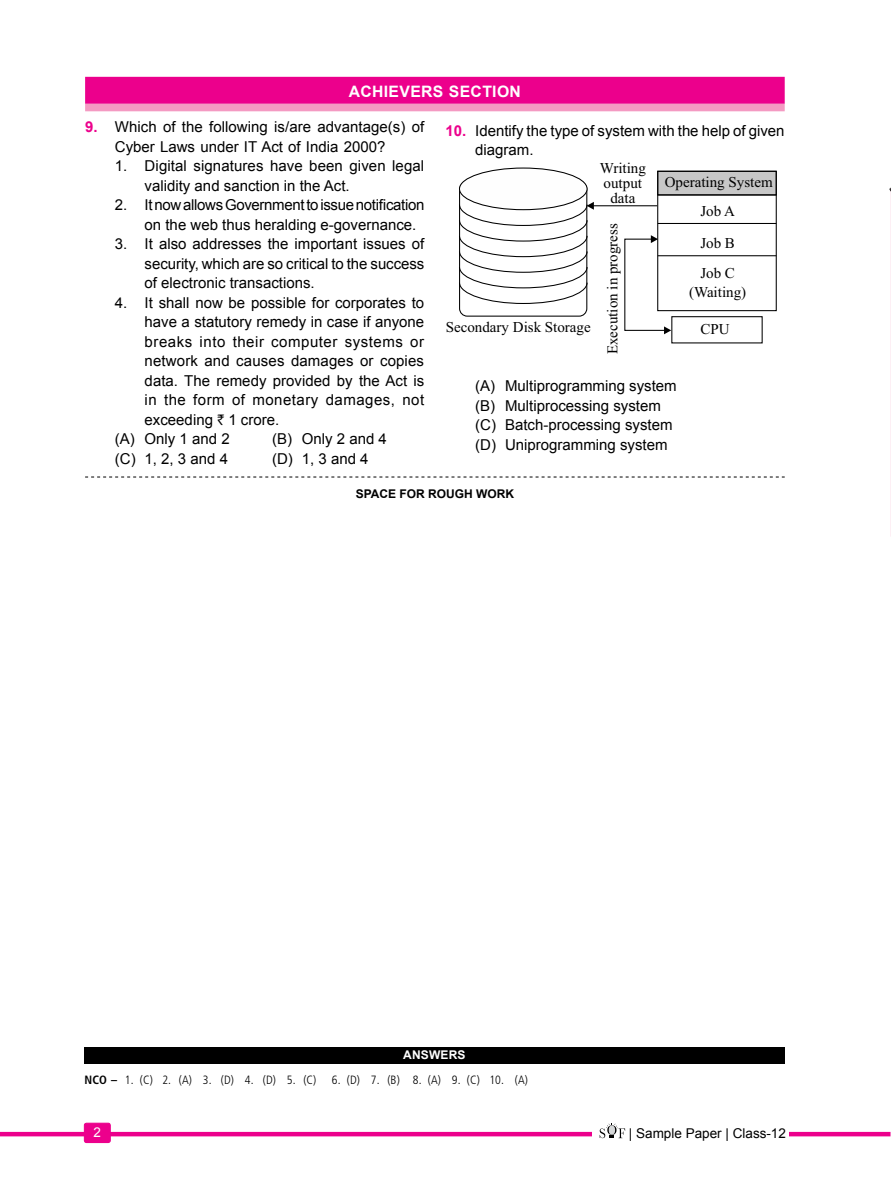
<style>
.page{position:relative;width:891px;height:1188px;background:#fff}
.page>*{position:absolute;margin:0;border:0;box-sizing:border-box;transform-origin:0 0}
.t1{font:700 15.75px "Arial";letter-spacing:.02em;color:#fff}
.t2{font:15px/19.5px "Arial";color:#000}
.t3{font:15px/15.5px "Times New Roman";color:#000;text-align:center}
.t4{font:15px/19.5px "Arial";letter-spacing:-.02em;color:#000}
.t5{font:15px "Arial";letter-spacing:.035em;color:#000}
.t6{font:13.5px "Arial";color:#000}
.t7{font:13.5px "Arial";color:#fff}
.t8{font:300 condensed 12px "Frutiger";color:#000}
.t9{font:700 12px "Arial";color:#000}
.t10{font:700 12px "Arial";letter-spacing:.01em;color:#fff}
.s1{font-weight:700;color:#ec008c}
.s2{font-family:"Rupee"}
.s3{font-weight:700}
</style>
<div class="page">
<hr style="left:0;top:1132px;width:891px;height:4px;background:#ec008c">
<div style="left:592px;top:1126px;width:197px;height:17px;background:#fff"></div>
<svg style="left:600px;top:1123px;width:25px;height:15px"></svg>
<div style="left:84px;top:1123px;width:26px;height:20px;background:#ec008c;border-radius:2px"></div>
<div style="left:84px;top:1123px;width:27px;height:20px;border:1px solid #ec008c;border-radius:2px"></div>
<div style="left:85px;top:77px;width:700px;height:27px;background:#ec008c"></div>
<div style="left:85px;top:104px;width:700px;height:7px;background:#f49ac2"></div>
<div style="left:657px;top:171px;width:120px;height:24px;background:#c7c7c7"></div>
<div style="left:657px;top:171px;width:120px;height:140px;border:1px solid #000"></div>
<hr style="left:658px;top:194px;width:118px;height:1px;background:#000">
<hr style="left:658px;top:223px;width:118px;height:1px;background:#000">
<hr style="left:658px;top:255px;width:118px;height:1px;background:#000">
<div style="left:671px;top:316px;width:92px;height:27px;border:1px solid #000"></div>
<svg style="left:459px;top:181px;width:212px;height:153px"></svg>
<svg style="left:890px;top:188px;width:1px;height:349px"></svg>
<svg style="left:85px;top:477px;width:700px;height:1px"></svg>
<div style="left:84px;top:1047px;width:701px;height:16px;background:#000"></div>
<p class="t1" style="left:349px;top:81px;width:174px">ACHIEVERS SECTION</p>
<p class="t2" style="left:115px;top:117px;width:311px;text-indent:-30px"><span class="s1">9.</span> Which of the following is/are advantage(s) of<br>Cyber Laws under IT Act of India 2000?</p>
<p class="t2" style="left:145px;top:156px;width:281px;text-indent:-30px">1. Digital signatures have been given legal validity and sanction in the Act.</p>
<p class="t4" style="left:145px;top:195px;width:281px;text-indent:-30px">2. It now allows Government to issue notification on the web thus heralding e-governance.</p>
<p class="t2" style="left:145px;top:234px;width:281px;text-align:justify;text-indent:-30px">3. It also addresses the important issues of security, which are so critical to the success of electronic transactions.</p>
<p class="t2" style="left:115px;top:293px;width:311px">4. It shall now be possible for corporates to</p>
<p class="t2" style="left:145px;top:312px;width:281px">have a statutory remedy in case if anyone</p>
<p class="t5" style="left:145px;top:332px;width:281px">breaks into their computer systems or</p>
<p class="t2" style="left:145px;top:351px;width:281px">network and causes damages or copies</p>
<p class="t2" style="left:145px;top:371px;width:281px">data. The remedy provided by the Act is</p>
<p class="t5" style="left:145px;top:390px;width:281px">in the form of monetary damages, not</p>
<p class="t2" style="left:145px;top:410px;width:136px">exceeding <span class="s2">`</span> 1 crore.</p>
<p class="t2" style="left:115px;top:429px;width:116px">(A) Only 1 and 2</p>
<p class="t2" style="left:272px;top:429px;width:116px">(B) Only 2 and 4</p>
<p class="t2" style="left:115px;top:449px;width:115px">(C) 1, 2, 3 and 4</p>
<p class="t2" style="left:272px;top:449px;width:98px">(D) 1, 3 and 4</p>
<p class="t2" style="left:475px;top:121px;width:311px;text-indent:-30px"><span class="s1">10.</span> Identify the type of system with the help of given diagram.</p>
<p class="t3" style="left:665px;top:169px;width:109px;line-height:28.8px">Operating System<br>Job A</p>
<p class="t3" style="left:700px;top:230px;width:36px;line-height:30px;text-align:left">Job B<br>Job C</p>
<p class="t3" style="left:689px;top:286px;width:59px">(Waiting)</p>
<p class="t3" style="left:446px;top:321px;width:146px">Secondary Disk Storage</p>
<p class="t3" style="left:700px;top:323px;width:31px">CPU</p>
<p class="t3" style="left:600px;top:161px;width:48px">Writing output data</p>
<p class="t3" style="left:606px;top:354px;width:132px;rotate:-90deg">Execution in progress</p>
<p class="t2" style="left:475px;top:376px;width:203px">(A) Multiprogramming system (B) Multiprocessing system (C) Batch-processing system (D) Uniprogramming system</p>
<p class="t9" style="left:356px;top:485px;width:160px">SPACE FOR ROUGH WORK</p>
<p class="t10" style="left:403px;top:1047px;width:64px">ANSWERS</p>
<p class="t8" style="left:84px;top:1073px;width:233px"><span class="s3">NCO –</span> 1. (C) 2. (A) 3. (D) 4. (D) 5. (C)</p>
<p class="t8" style="left:332px;top:1073px;width:198px">6. (D) 7. (B) 8. (A) 9. (C) 10. (A)</p>
<p class="t7" style="left:94px;top:1123px;width:9px">2</p>
<p class="t6" style="left:629px;top:1125px;width:159px">| Sample Paper | Class-12</p>
</div>
